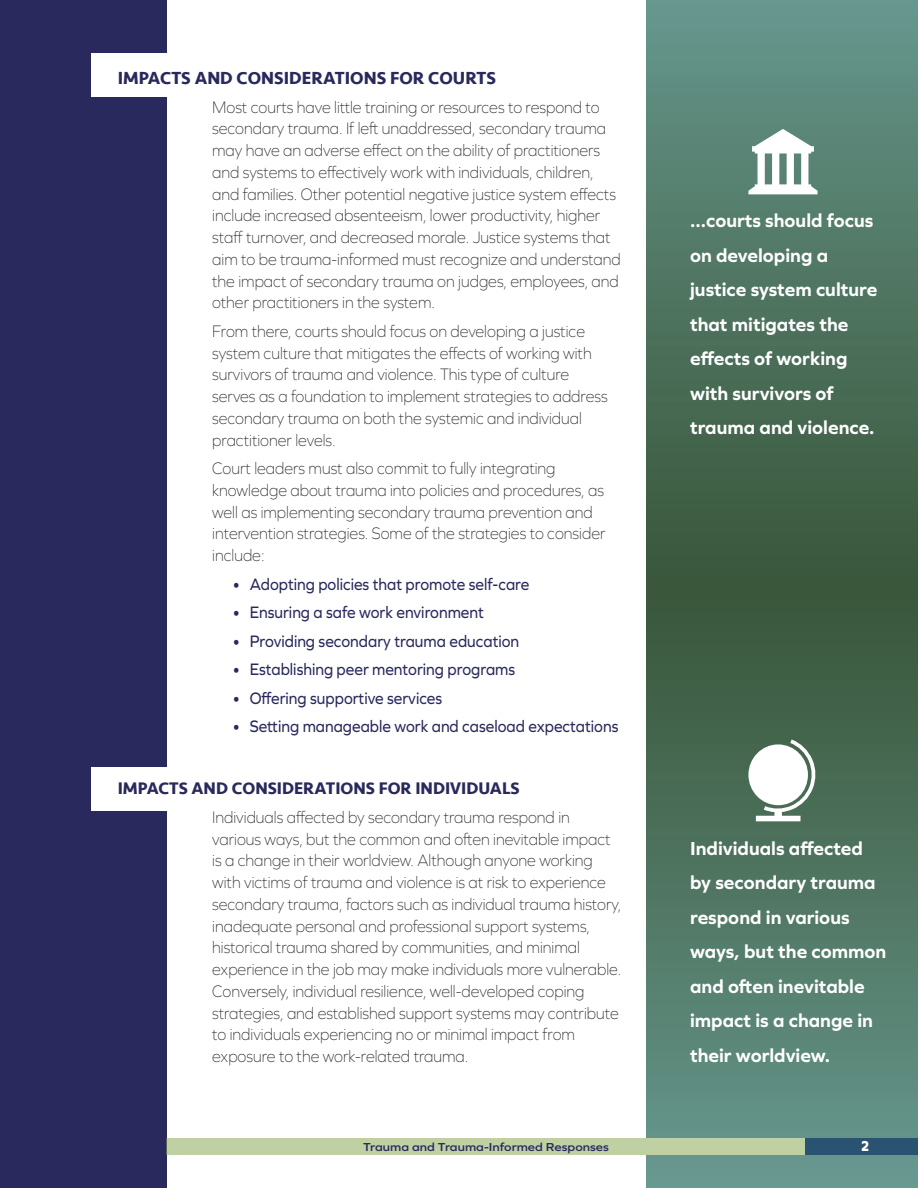
<style>
.page{position:relative;width:918px;height:1188px;background:#fff}
.page>*{position:absolute;margin:0;border:0;box-sizing:border-box;transform-origin:0 0}
.Body_indented{font:700 19.5px/34.5px "Graphie";color:#fff}
.t1{font:700 18px "Seravek";color:#29295d}
.Body_indented-2{font:200 17.25px/21.8px "Graphie";color:#231f20;scale:.9 1}
.Body_indented-3{font:17.25px "Graphie";color:#29295d;scale:.9 1}
.Body_indented-4{font:700 17.25px "Seravek";color:#29295d}
.t2{font:800 15px "Graphie";color:#fff;scale:.9 1}
.t3{font:600 12px "Graphie";color:#29295d;scale:1.1 1}
</style>
<div class="page">
<svg style="left:647px;top:0;width:271px;height:1188px;background:#4f7562"></svg>
<div style="left:0;top:0;width:166px;height:1188px;background:#29295d"></div>
<div style="left:92px;top:53px;width:91px;height:44px;background:#fff"></div>
<div style="left:92px;top:767px;width:91px;height:44px;background:#fff"></div>
<div style="left:166px;top:1138px;width:641px;height:17px;background:#bfd1a3"></div>
<div style="left:806px;top:1138px;width:112px;height:17px;background:#2a5372"></div>
<svg style="left:748px;top:129px;width:70px;height:65px"></svg>
<svg style="left:756px;top:740px;width:59px;height:81px"></svg>
<div style="left:748px;top:744px;width:60px;height:61px;background:#fff;border-radius:50%"></div>
<p class="t1" style="left:118px;top:64px;width:380px">IMPACTS AND CONSIDERATIONS FOR COURTS</p>
<p class="Body_indented-2" style="left:212px;top:96px;width:455px">Most courts have little training or resources to respond to secondary trauma. If left unaddressed, secondary trauma may have an adverse effect on the ability of practitioners and systems to effectively work with individuals, children, and families. Other potential negative justice system effects include increased absenteeism, lower productivity, higher staff turnover, and decreased morale. Justice systems that aim to be trauma-informed must recognize and understand the impact of secondary trauma on judges, employees, and other practitioners in the system.</p>
<p class="Body_indented-2" style="left:212px;top:320px;width:441px">From there, courts should focus on developing a justice system culture that mitigates the effects of working with survivors of trauma and violence. This type of culture serves as a foundation to implement strategies to address secondary trauma on both the systemic and individual practitioner levels.</p>
<p class="Body_indented-2" style="left:212px;top:457px;width:438px">Court leaders must also commit to fully integrating knowledge about trauma into policies and procedures, as well as implementing secondary trauma prevention and intervention strategies. Some of the strategies to consider include:</p>
<p class="Body_indented-3" style="left:232px;top:574px;width:331px">• Adopting policies that promote self-care</p>
<p class="Body_indented-3" style="left:232px;top:602px;width:281px">• Ensuring a safe work environment</p>
<p class="Body_indented-3" style="left:232px;top:631px;width:320px">• Providing secondary trauma education</p>
<p class="Body_indented-3" style="left:232px;top:659px;width:316px">• Establishing peer mentoring programs</p>
<p class="Body_indented-3" style="left:232px;top:688px;width:235px">• Offering supportive services</p>
<p class="Body_indented-3" style="left:232px;top:716px;width:430px">• Setting manageable work and caseload expectations</p>
<p class="Body_indented-4" style="left:118px;top:775px;width:403px">IMPACTS AND CONSIDERATIONS FOR INDIVIDUALS</p>
<p class="Body_indented-2" style="left:212px;top:806px;width:456px">Individuals affected by secondary trauma respond in various ways, but the common and often inevitable impact is a change in their worldview. Although anyone working with victims of trauma and violence is at risk to experience secondary trauma, factors such as individual trauma history, inadequate personal and professional support systems, historical trauma shared by communities, and minimal experience in the job may make individuals more vulnerable.<br>Conversely, individual resilience, well-developed coping strategies, and established support systems may contribute to individuals experiencing no or minimal impact from exposure to the work-related trauma.</p>
<p class="Body_indented" style="left:690px;top:203px;width:189px">...courts should focus on developing a justice system culture that mitigates the effects of working with survivors of trauma and violence.</p>
<p class="Body_indented" style="left:690px;top:830px;width:198px">Individuals affected by secondary trauma respond in various ways, but the common and often inevitable impact is a change in their worldview.</p>
<p class="t3" style="left:363px;top:1140px;width:225px">Trauma and Trauma-Informed Responses</p>
<p class="t2" style="left:861px;top:1138px;width:11px">2</p>
</div>
